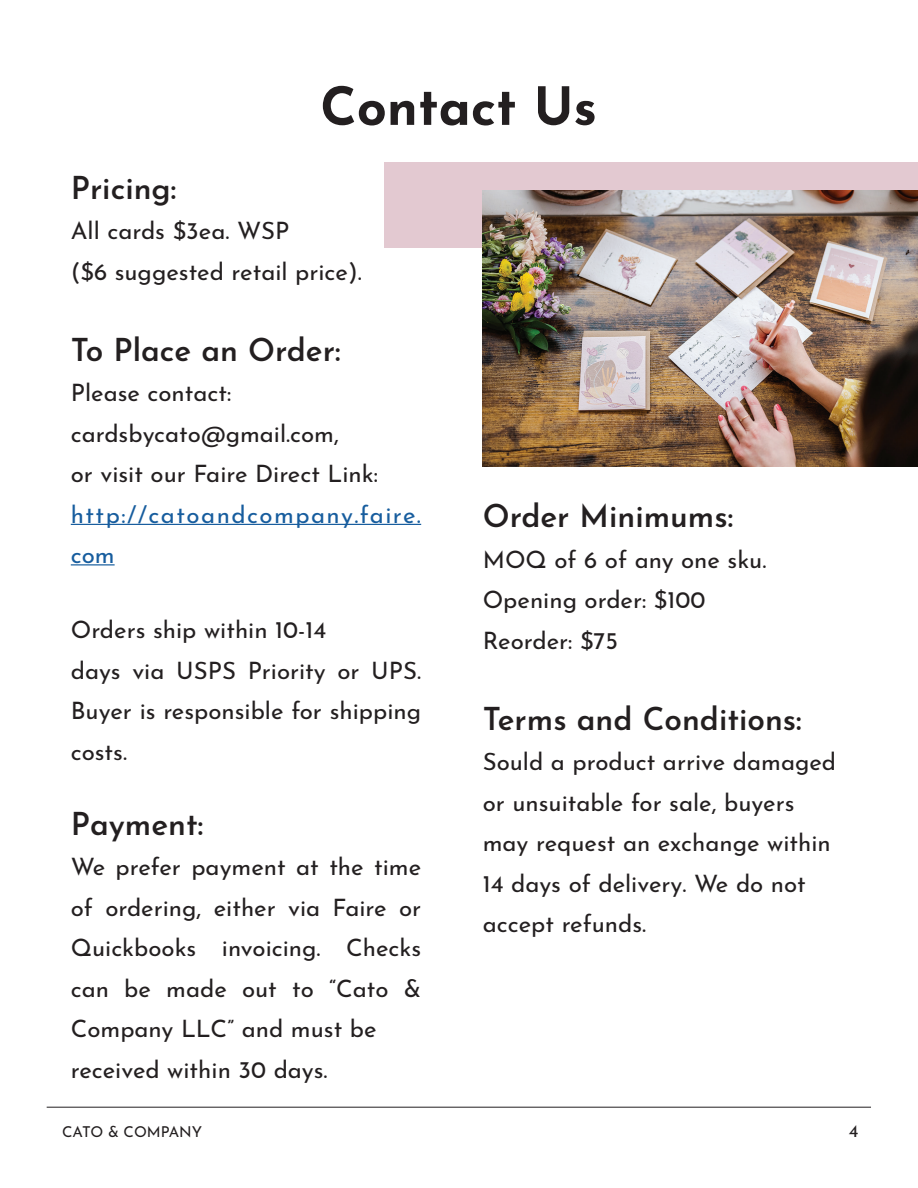
<style>
.page{position:relative;width:918px;height:1188px;background:#fff}
.page>*{position:absolute;margin:0;border:0;box-sizing:border-box;transform-origin:0 0}
.t1{font:700 52.5px "Josefin Sans";color:#231f20}
.t2{font:600 31.5px "Josefin Sans";color:#231f20}
.t3{font:24px/40.5px "Josefin Sans";color:#231f20;text-align:justify}
.t4{font:24px/40.5px "Josefin Sans";letter-spacing:.06em;color:#175d9e}
.t5{font:18px "Josefin Sans";color:#231f20}
.t6{font:15px "Josefin Sans";color:#231f20}
</style>
<div class="page">
<div style="left:385px;top:162px;width:533px;height:86px;background:#e3c9d1"></div>
<img style="left:483px;top:190px;width:435px;height:277px">
<hr style="left:71px;top:524px;width:350px;height:1px;background:#175d9e">
<hr style="left:71px;top:564px;width:44px;height:1px;background:#175d9e">
<hr style="left:47px;top:1107px;width:824px;height:1px;background:#231f20">
<p class="t1" style="left:320px;top:60px;width:278px">Contact Us</p>
<p class="t2" style="left:71px;top:161px;width:107px">Pricing:</p>
<p class="t3" style="left:71px;top:207px;width:220px">All cards $3ea. WSP</p>
<p class="t3" style="left:71px;top:248px;width:293px">($6 suggested retail price).</p>
<p class="t2" style="left:71px;top:323px;width:271px">To Place an Order:</p>
<p class="t3" style="left:71px;top:369px;width:162px">Please contact:</p>
<p class="t3" style="left:71px;top:410px;width:270px">cardsbycato@gmail.com,</p>
<p class="t3" style="left:71px;top:450px;width:309px">or visit our Faire Direct Link:</p>
<p class="t4" style="left:71px;top:491px;width:352px">http://catoandcompany.faire. com</p>
<p class="t3" style="left:71px;top:606px;width:257px">Orders ship within 10-14</p>
<p class="t3" style="left:71px;top:647px;width:352px">days via USPS Priority or UPS.<br>Buyer is responsible for shipping costs.</p>
<p class="t2" style="left:71px;top:797px;width:134px">Payment:</p>
<p class="t3" style="left:71px;top:843px;width:352px">We prefer payment at the time of ordering, either via Faire or Quickbooks invoicing. Checks can be made out to “Cato &amp; Company LLC” and must be</p>
<p class="t3" style="left:71px;top:1046px;width:258px">received within 30 days.</p>
<p class="t2" style="left:483px;top:489px;width:252px">Order Minimums:</p>
<p class="t3" style="left:483px;top:536px;width:285px">MOQ of 6 of any one sku.</p>
<p class="t3" style="left:483px;top:577px;width:224px">Opening order: $100</p>
<p class="t3" style="left:483px;top:617px;width:137px">Reorder: $75</p>
<p class="t2" style="left:483px;top:692px;width:321px">Terms and Conditions:</p>
<p class="t3" style="left:483px;top:739px;width:355px;text-align:left">Sould a product arrive damaged or unsuitable for sale, buyers may request an exchange within<br>14 days of delivery. We do not</p>
<p class="t3" style="left:483px;top:901px;width:165px">accept refunds.</p>
<p class="t6" style="left:62px;top:1120px;width:142px">CATO &amp; COMPANY</p>
<p class="t5" style="left:849px;top:1115px;width:11px">4</p>
</div>
